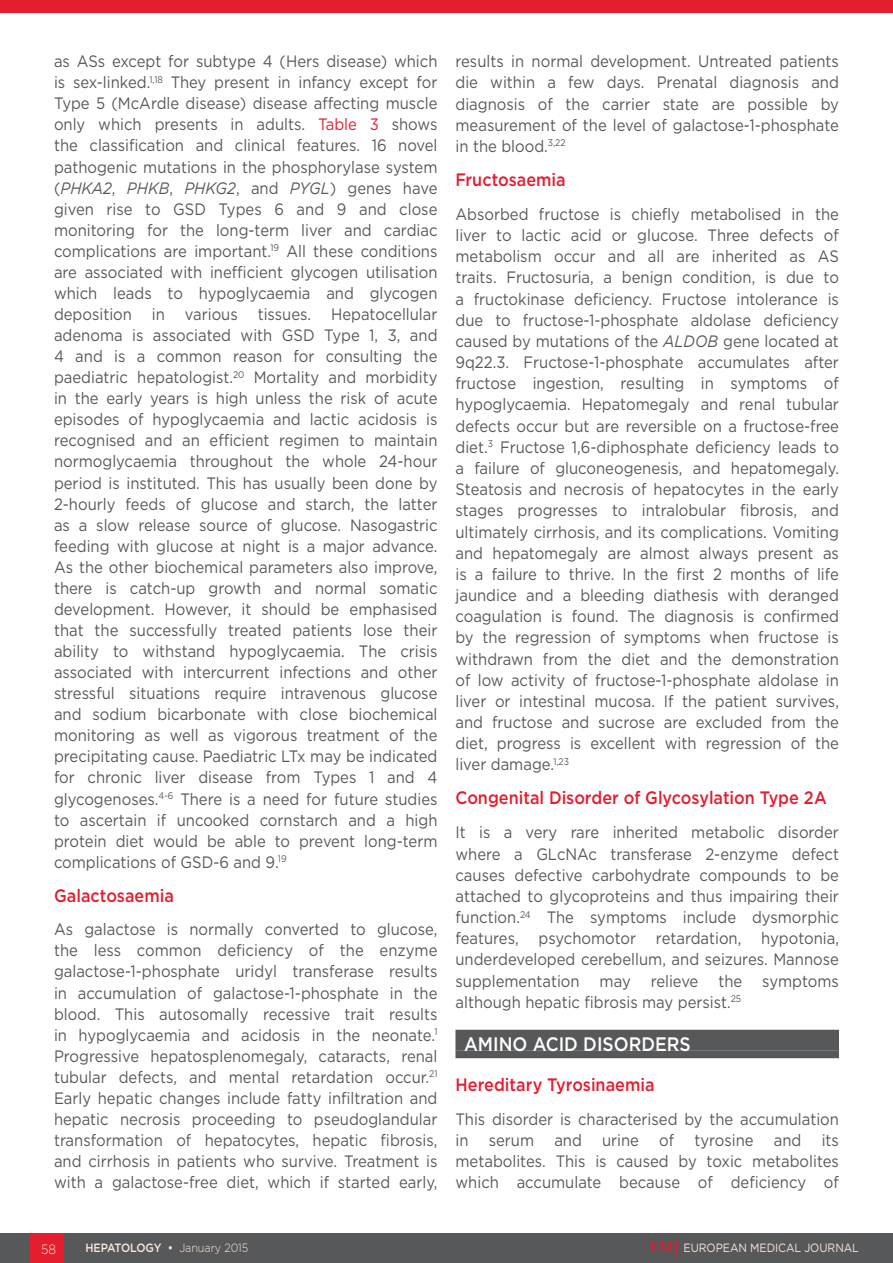
<style>
.page{position:relative;width:893px;height:1263px;background:#fff}
.page>*{position:absolute;margin:0;border:0;box-sizing:border-box;transform-origin:0 0}
.HEADING_1{font:500 19.5px "Gotham";color:#fff;scale:.9 1}
.TEXT_BODY{font:500 18px "Gotham";color:#e41d2f;scale:.9 1}
.TEXT_BODY-2{font:16.5px/21px "Gotham";color:#57585a;text-align:justify;scale:.9 1}
.t1{font:300 13.5px "Gotham";color:#fce7de;scale:.9 1}
.t2{font:12px "Gotham";letter-spacing:-.005em;color:#fce7de;scale:.9 1}
.t3{font:500 12px "Gotham";letter-spacing:-.035em;color:#fce7de;scale:.9 1}
.s1{color:#e41d2f}
.s2{font-style:italic}
.s3{font-weight:300}
.s4{font-family:"Palatino Linotype";font-weight:700;font-size:15px;color:#e41d2f}
</style>
<div class="page">
<div style="left:0;top:1233px;width:893px;height:30px;background:#57585a"></div>
<div style="left:30px;top:1233px;width:34px;height:30px;background:#e41d2f"></div>
<div style="left:455px;top:1030px;width:384px;height:21px;background:#57585a"></div>
<div style="left:455px;top:1051px;width:384px;height:7px;background:#57585a"></div>
<div style="left:0;top:0;width:893px;height:12px;background:#e41d2f"></div>
<p class="TEXT_BODY-2" style="left:54px;top:51px;width:428px">as ASs except for subtype 4 (Hers disease) which is sex-linked.<sup>1,18</sup> They present in infancy except for Type 5 (McArdle disease) disease affecting muscle only which presents in adults. <span class="s1">Table 3</span> shows the classification and clinical features. 16 novel pathogenic mutations in the phosphorylase system (<span class="s2">PHKA2</span>, <span class="s2">PHKB</span>, <span class="s2">PHKG2</span>, and <span class="s2">PYGL</span>) genes have given rise to GSD Types 6 and 9 and close monitoring for the long-term liver and cardiac complications are important.<sup>19</sup> All these conditions are associated with inefficient glycogen utilisation which leads to hypoglycaemia and glycogen deposition in various tissues. Hepatocellular adenoma is associated with GSD Type 1, 3, and 4 and is a common reason for consulting the paediatric hepatologist.<sup>20</sup> Mortality and morbidity in the early years is high unless the risk of acute episodes of hypoglycaemia and lactic acidosis is recognised and an efficient regimen to maintain normoglycaemia throughout the whole 24-hour period is instituted. This has usually been done by 2-hourly feeds of glucose and starch, the latter as a slow release source of glucose. Nasogastric feeding with glucose at night is a major advance.<br>As the other biochemical parameters also improve, there is catch-up growth and normal somatic development. However, it should be emphasised that the successfully treated patients lose their ability to withstand hypoglycaemia. The crisis associated with intercurrent infections and other stressful situations require intravenous glucose and sodium bicarbonate with close biochemical monitoring as well as vigorous treatment of the precipitating cause. Paediatric LTx may be indicated for chronic liver disease from Types 1 and 4 glycogenoses.<sup>4-6</sup> There is a need for future studies to ascertain if uncooked cornstarch and a high protein diet would be able to prevent long-term complications of GSD-6 and 9.<sup>19</sup></p>
<p class="TEXT_BODY" style="left:54px;top:883px;width:135px">Galactosaemia</p>
<p class="TEXT_BODY-2" style="left:54px;top:919px;width:428px">As galactose is normally converted to glucose, the less common deficiency of the enzyme galactose-1-phosphate uridyl transferase results in accumulation of galactose-1-phosphate in the blood. This autosomally recessive trait results in hypoglycaemia and acidosis in the neonate.<sup>1<br></sup>Progressive hepatosplenomegaly, cataracts, renal tubular defects, and mental retardation occur.<sup>21<br></sup>Early hepatic changes include fatty infiltration and hepatic necrosis proceeding to pseudoglandular transformation of hepatocytes, hepatic fibrosis, and cirrhosis in patients who survive. Treatment is with a galactose-free diet, which if started early,</p>
<p class="TEXT_BODY-2" style="left:455px;top:50px;width:428px">results in normal development. Untreated patients die within a few days. Prenatal diagnosis and diagnosis of the carrier state are possible by measurement of the level of galactose-1-phosphate in the blood.<sup>3,22</sup></p>
<p class="TEXT_BODY" style="left:455px;top:168px;width:124px">Fructosaemia</p>
<p class="TEXT_BODY-2" style="left:455px;top:203px;width:428px">Absorbed fructose is chiefly metabolised in the liver to lactic acid or glucose. Three defects of metabolism occur and all are inherited as AS traits. Fructosuria, a benign condition, is due to a fructokinase deficiency. Fructose intolerance is due to fructose-1-phosphate aldolase deficiency caused by mutations of the <span class="s2">ALDOB</span> gene located at 9q22.3. Fructose-1-phosphate accumulates after fructose ingestion, resulting in symptoms of hypoglycaemia. Hepatomegaly and renal tubular defects occur but are reversible on a fructose-free diet.<sup>3</sup> Fructose 1,6-diphosphate deficiency leads to a failure of gluconeogenesis, and hepatomegaly.<br>Steatosis and necrosis of hepatocytes in the early stages progresses to intralobular fibrosis, and ultimately cirrhosis, and its complications. Vomiting and hepatomegaly are almost always present as is a failure to thrive. In the first 2 months of life jaundice and a bleeding diathesis with deranged coagulation is found. The diagnosis is confirmed by the regression of symptoms when fructose is withdrawn from the diet and the demonstration of low activity of fructose-1-phosphate aldolase in liver or intestinal mucosa. If the patient survives, and fructose and sucrose are excluded from the diet, progress is excellent with regression of the liver damage.<sup>1,23</sup></p>
<p class="TEXT_BODY" style="left:455px;top:786px;width:414px">Congenital Disorder of Glycosylation Type 2A</p>
<p class="TEXT_BODY-2" style="left:455px;top:821px;width:428px">It is a very rare inherited metabolic disorder where a GLcNAc transferase 2-enzyme defect causes defective carbohydrate compounds to be attached to glycoproteins and thus impairing their function.<sup>24</sup> The symptoms include dysmorphic features, psychomotor retardation, hypotonia, underdeveloped cerebellum, and seizures. Mannose supplementation may relieve the symptoms although hepatic fibrosis may persist.<sup>25</sup></p>
<p class="HEADING_1" style="left:464px;top:1031px;width:254px">AMINO ACID DISORDERS</p>
<p class="TEXT_BODY" style="left:455px;top:1072px;width:223px">Hereditary Tyrosinaemia</p>
<p class="TEXT_BODY-2" style="left:455px;top:1108px;width:428px">This disorder is characterised by the accumulation in serum and urine of tyrosine and its metabolites. This is caused by toxic metabolites which accumulate because of deficiency of</p>
<p class="t1" style="left:41px;top:1240px;width:18px">58</p>
<p class="t3" style="left:85px;top:1240px;width:183px">HEPATOLOGY • <span class="s3">January 2015</span></p>
<p class="t2" style="left:650px;top:1240px;width:234px"><span class="s4">EMJ</span> EUROPEAN MEDICAL JOURNAL</p>
</div>
